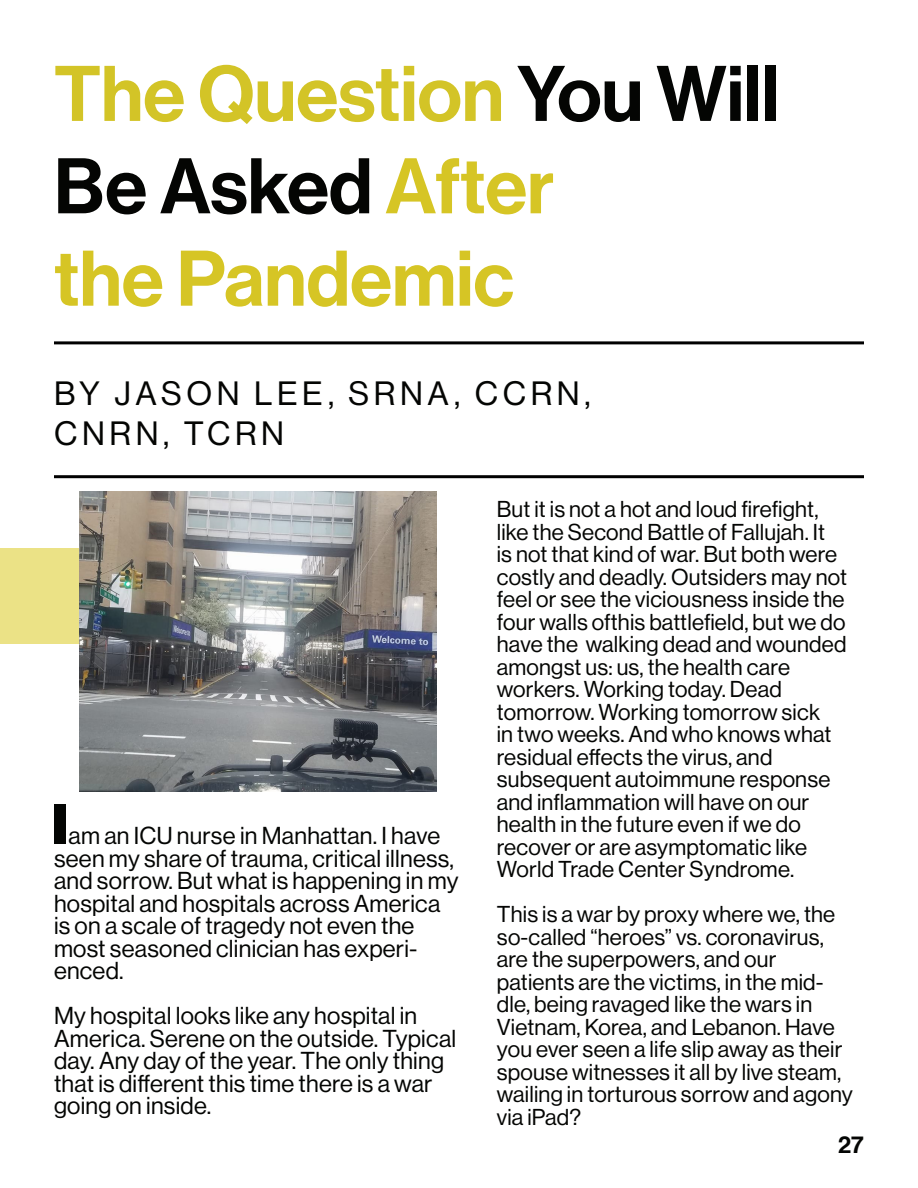
<style>
.page{position:relative;width:918px;height:1188px;background:#fff}
.page>*{position:absolute;margin:0;border:0;box-sizing:border-box;transform-origin:0 0}
.t1{font:76.95px/92.4px "N Haas Grotesk DS Pro 65 Md";color:#040503}
.t2{font:76.95px "N Haas Grotesk DS Pro 65 Md";color:#d6c525}
.t3{font:55.5px "N Haas Grotesk DS Pro 95 Blk";color:#040503}
.t4{font:33px/39.6px "N Haas Grotesk DS Pro 55 Rg";letter-spacing:.14em;color:#040503}
.t5{font:24px/22.5px "N Haas Grotesk DS Pro 55 Rg";letter-spacing:.01em;color:#040503}
.t6{font:24px "N Haas Grotesk DS Pro 65 Md";color:#040503}
.t7{font:22.5px/22.5px "N Haas Grotesk DS Pro 55 Rg";letter-spacing:.01em;color:#040503}
.s1{color:#d3c427}
.s2{color:#d6c525}
</style>
<div class="page">
<hr style="left:54px;top:341px;width:810px;height:3px;background:#000">
<div style="left:0;top:548px;width:117px;height:95px;background:#ebe286"></div>
<hr style="left:54px;top:475px;width:810px;height:3px;background:#000">
<img style="left:80px;top:491px;width:356px;height:300px">
<p class="t1" style="left:54px;top:49px;width:727px"><span class="s1">The Question</span> You Will<br>Be Asked <span class="s2">After</span></p>
<p class="t2" style="left:54px;top:234px;width:462px">the Pandemic</p>
<p class="t4" style="left:54px;top:374px;width:538px">BY JASON LEE, SRNA, CCRN,<br>CNRN, TCRN</p>
<p class="t3" style="left:52px;top:792px;width:18px">I</p>
<p class="t5" style="left:54px;top:825px;width:406px;text-indent:15px">am an ICU nurse in Manhattan. I have seen my share of trauma, critical illness, and sorrow. But what is happening in my hospital and hospitals across America is on a scale of tragedy not even the most seasoned clinician has experi&shy;enced.</p>
<p class="t5" style="left:54px;top:1005px;width:404px">My hospital looks like any hospital in America. Serene on the outside. Typical day. Any day of the year. The only thing that is different this time there is a war going on inside.</p>
<p class="t7" style="left:497px;top:498px;width:352px">But it is not a hot and loud firefight, like the Second Battle of Fallujah. It<br>is not that kind of war. But both were costly and deadly. Outsiders may not feel or see the viciousness inside the four walls ofthis battlefield, but we do have the walking dead and wounded amongst us: us, the health care</p>
<p class="t7" style="left:497px;top:678px;width:287px">workers. Working today. Dead</p>
<p class="t7" style="left:497px;top:701px;width:336px">tomorrow. Working tomorrow sick in two weeks. And who knows what residual effects the virus, and</p>
<p class="t7" style="left:497px;top:768px;width:335px">subsequent autoimmune response and inflammation will have on our health in the future even if we do</p>
<p class="t7" style="left:497px;top:836px;width:312px">recover or are asymptomatic like<br>World Trade Center Syndrome.</p>
<p class="t7" style="left:497px;top:903px;width:340px">This is a war by proxy where we, the so-called “heroes” vs. coronavirus, are the superpowers, and our</p>
<p class="t7" style="left:497px;top:971px;width:358px">patients are the victims, in the mid&shy;dle, being ravaged like the wars in<br>Vietnam, Korea, and Lebanon. Have you ever seen a life slip away as their spouse witnesses it all by live steam, wailing in torturous sorrow and agony via iPad?</p>
<p class="t6" style="left:838px;top:1130px;width:27px">27</p>
</div>
